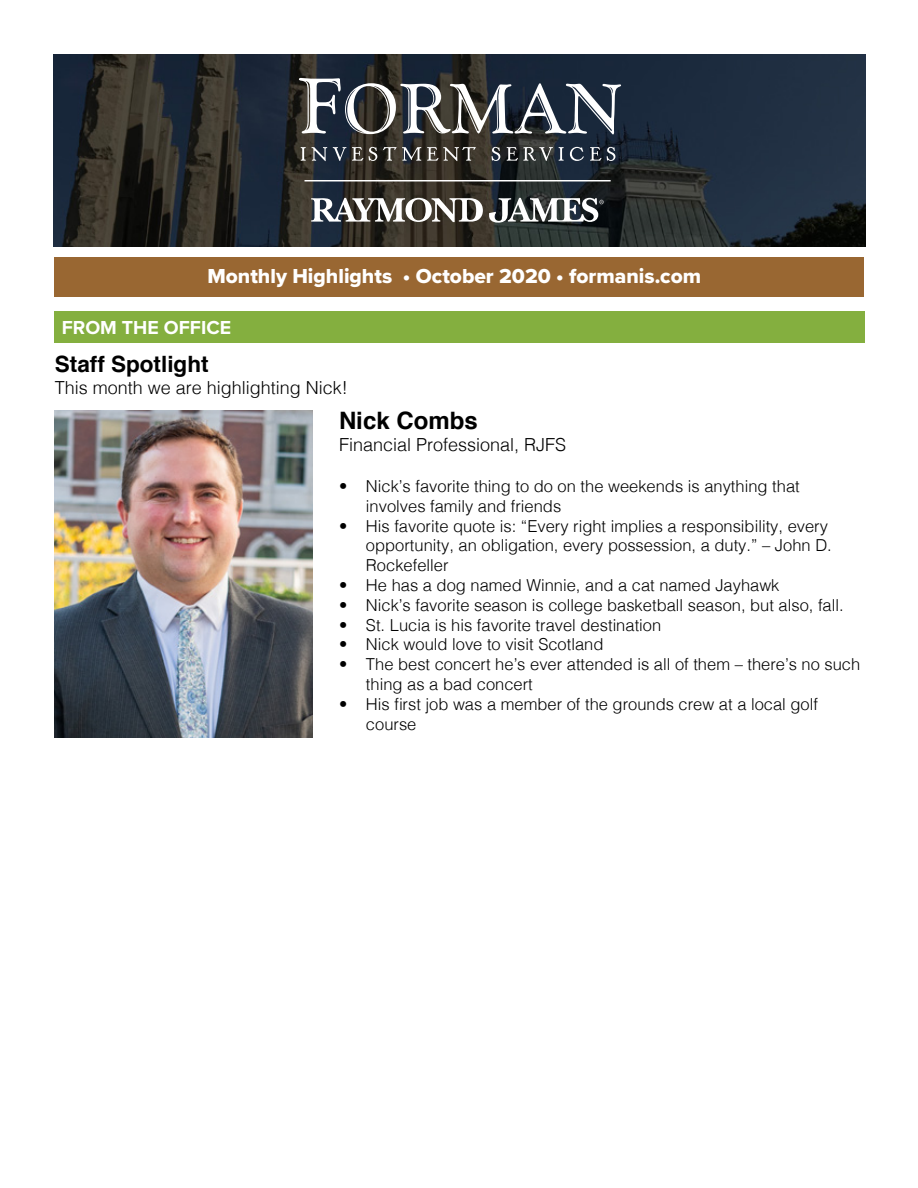
<style>
.page{position:relative;width:918px;height:1188px;background:#fff}
.page>*{position:absolute;margin:0;border:0;box-sizing:border-box;transform-origin:0 0}
.t1{font:700 24px "Helvetica";color:#000}
.t2{font:700 22.5px "Helvetica";color:#000}
.t3{font:21px "Proxima Nova Extrabld";color:#fff}
.t4{font:700 19.5px "Proxima Nova";color:#fff}
.t5{font:300 18px "Helvetica";color:#000}
.t6{font:300 16.5px/19.8px "Helvetica";color:#000}
</style>
<div class="page">
<div style="left:54px;top:258px;width:810px;height:39px;background:#996732"></div>
<div style="left:55px;top:311px;width:810px;height:32px;background:#84af3f"></div>
<img style="left:54px;top:54px;width:811px;height:193px">
<svg style="left:311px;top:198px;width:172px;height:24px"></svg>
<svg style="left:489px;top:198px;width:115px;height:25px"></svg>
<svg style="left:299px;top:78px;width:322px;height:57px"></svg>
<svg style="left:301px;top:147px;width:5px;height:14px"></svg>
<svg style="left:312px;top:147px;width:15px;height:14px"></svg>
<svg style="left:333px;top:147px;width:13px;height:14px"></svg>
<svg style="left:352px;top:147px;width:11px;height:14px"></svg>
<svg style="left:369px;top:147px;width:8px;height:14px"></svg>
<svg style="left:383px;top:147px;width:38px;height:14px"></svg>
<svg style="left:427px;top:147px;width:49px;height:14px"></svg>
<svg style="left:492px;top:147px;width:8px;height:14px"></svg>
<svg style="left:507px;top:147px;width:46px;height:14px"></svg>
<svg style="left:559px;top:147px;width:5px;height:14px"></svg>
<svg style="left:570px;top:147px;width:14px;height:14px"></svg>
<svg style="left:590px;top:147px;width:25px;height:14px"></svg>
<hr style="left:305px;top:180px;width:306px;height:1px;background:#fff">
<img style="left:55px;top:411px;width:257px;height:327px">
<p class="t3" style="left:207px;top:260px;width:495px">Monthly Highlights • October 2020 • formanis.com</p>
<p class="t4" style="left:62px;top:313px;width:171px">FROM THE OFFICE</p>
<h2 class="t2" style="left:55px;top:346px;width:155px">Staff Spotlight</h2>
<p class="t5" style="left:55px;top:372px;width:295px">This month we are highlighting Nick!</p>
<h1 class="t1" style="left:339px;top:401px;width:140px">Nick Combs</h1>
<p class="t5" style="left:339px;top:429px;width:229px">Financial Professional, RJFS</p>
<p class="t6" style="left:366px;top:475px;width:435px;text-indent:-27px">• Nick’s favorite thing to do on the weekends is anything that involves family and friends</p>
<p class="t6" style="left:366px;top:515px;width:467px;text-indent:-27px">• His favorite quote is: “Every right implies a responsibility, every opportunity, an obligation, every possession, a duty.” – John D.<br>Rockefeller</p>
<p class="t6" style="left:339px;top:574px;width:442px">• He has a dog named Winnie, and a cat named Jayhawk</p>
<p class="t6" style="left:339px;top:594px;width:506px">• Nick’s favorite season is college basketball season, but also, fall.</p>
<p class="t6" style="left:339px;top:614px;width:324px">• St. Lucia is his favorite travel destination</p>
<p class="t6" style="left:339px;top:633px;width:266px">• Nick would love to visit Scotland</p>
<p class="t6" style="left:366px;top:653px;width:496px;text-indent:-27px">• The best concert he’s ever attended is all of them – there’s no such thing as a bad concert</p>
<p class="t6" style="left:366px;top:693px;width:454px;text-indent:-27px">• His first job was a member of the grounds crew at a local golf course</p>
</div>
